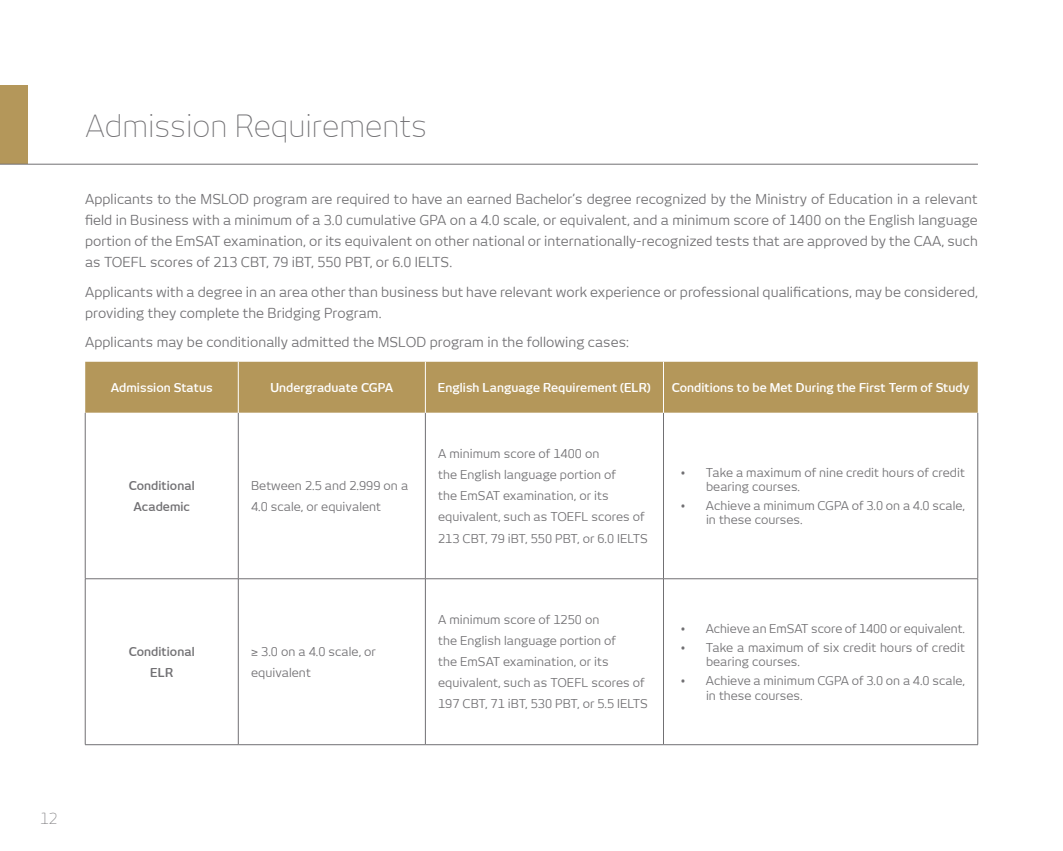
<style>
.page{position:relative;width:1063px;height:851px;background:#fff}
.page>*{position:absolute;margin:0;border:0;box-sizing:border-box;transform-origin:0 0}
.t1{font:30px "New June Fine";color:#717073}
.t2{font:15px "New June Fine";color:#717073}
.t3{font:13.5px/21px "New June";letter-spacing:.005em;color:#717073;text-align:justify}
.t4{font:12px/21px "New June";letter-spacing:.005em;color:#717073}
.t5{font:600 12px "New June";letter-spacing:.005em;color:#fff}
.t6{font:600 12px/21px "New June";letter-spacing:.005em;color:#717073;text-align:center}
</style>
<div class="page">
<div style="left:0;top:85px;width:27px;height:79px;background:#b4975a"></div>
<hr style="left:0;top:164px;width:978px;height:1px;background:#717073">
<div style="left:85px;top:362px;width:893px;height:51px;background:#b4975a"></div>
<svg style="left:86px;top:413px;width:892px;height:331px"></svg>
<hr style="left:85px;top:578px;width:153px;height:1px;background:#717073">
<hr style="left:238px;top:578px;width:187px;height:1px;background:#717073">
<hr style="left:425px;top:578px;width:238px;height:1px;background:#717073">
<hr style="left:663px;top:578px;width:315px;height:1px;background:#717073">
<hr style="left:85px;top:744px;width:153px;height:1px;background:#717073">
<hr style="left:238px;top:744px;width:187px;height:1px;background:#717073">
<hr style="left:425px;top:744px;width:238px;height:1px;background:#717073">
<hr style="left:663px;top:744px;width:315px;height:1px;background:#717073">
<hr style="left:85px;top:413px;width:1px;height:165px;background:#717073">
<hr style="left:238px;top:413px;width:1px;height:165px;background:#717073">
<hr style="left:425px;top:413px;width:1px;height:165px;background:#717073">
<hr style="left:663px;top:413px;width:1px;height:165px;background:#717073">
<hr style="left:978px;top:413px;width:1px;height:165px;background:#717073">
<hr style="left:85px;top:579px;width:1px;height:165px;background:#717073">
<hr style="left:238px;top:579px;width:1px;height:165px;background:#717073">
<hr style="left:425px;top:579px;width:1px;height:165px;background:#717073">
<hr style="left:663px;top:579px;width:1px;height:165px;background:#717073">
<hr style="left:978px;top:579px;width:1px;height:165px;background:#717073">
<hr style="left:238px;top:362px;width:1px;height:51px;background:#fff">
<hr style="left:425px;top:362px;width:1px;height:51px;background:#fff">
<hr style="left:663px;top:362px;width:1px;height:51px;background:#fff">
<h1 class="t1" style="left:85px;top:109px;width:344px">Admission Requirements</h1>
<p class="t3" style="left:85px;top:188px;width:894px">Applicants to the MSLOD program are required to have an earned Bachelor’s degree recognized by the Ministry of Education in a relevant field in Business with a minimum of a 3.0 cumulative GPA on a 4.0 scale, or equivalent, and a minimum score of 1400 on the English language portion of the EmSAT examination, or its equivalent on other national or internationally-recognized tests that are approved by the CAA, such as TOEFL scores of 213 CBT, 79 iBT, 550 PBT, or 6.0 IELTS.</p>
<p class="t3" style="left:85px;top:281px;width:894px">Applicants with a degree in an area other than business but have relevant work experience or professional qualifications, may be considered, providing they complete the Bridging Program.</p>
<p class="t3" style="left:85px;top:331px;width:545px">Applicants may be conditionally admitted the MSLOD program in the following cases:</p>
<p class="t5" style="left:111px;top:380px;width:103px">Admission Status</p>
<p class="t5" style="left:270px;top:380px;width:124px">Undergraduate CGPA</p>
<p class="t5" style="left:438px;top:380px;width:214px">English Language Requirement (ELR)</p>
<p class="t5" style="left:672px;top:380px;width:299px">Conditions to be Met During the First Term of Study</p>
<p class="t6" style="left:129px;top:475px;width:67px">Conditional<br>Academic</p>
<p class="t4" style="left:251px;top:475px;width:159px">Between 2.5 and 2.999 on a<br>4.0 scale, or equivalent</p>
<p class="t6" style="left:129px;top:640px;width:67px">Conditional<br>ELR</p>
<p class="t4" style="left:251px;top:640px;width:126px">≥ 3.0 on a 4.0 scale, or equivalent</p>
<p class="t4" style="left:438px;top:443px;width:211px">A minimum score of 1400 on<br>the English language portion of<br>the EmSAT examination, or its equivalent, such as TOEFL scores of<br>213 CBT, 79 iBT, 550 PBT, or 6.0 IELTS</p>
<p class="t4" style="left:706px;top:465px;width:260px;line-height:14.4px;text-indent:-26px">• Take a maximum of nine credit hours of credit bearing courses.</p>
<p class="t4" style="left:706px;top:498px;width:261px;line-height:14.4px;text-indent:-26px">• Achieve a minimum CGPA of 3.0 on a 4.0 scale, in these courses.</p>
<p class="t4" style="left:438px;top:609px;width:211px">A minimum score of 1250 on<br>the English language portion of<br>the EmSAT examination, or its equivalent, such as TOEFL scores of<br>197 CBT, 71 iBT, 530 PBT, or 5.5 IELTS</p>
<p class="t4" style="left:681px;top:618px;width:286px">• Achieve an EmSAT score of 1400 or equivalent.</p>
<p class="t4" style="left:706px;top:640px;width:261px;line-height:14.4px;text-indent:-26px">• Take a maximum of six credit hours of credit bearing courses.</p>
<p class="t4" style="left:706px;top:673px;width:261px;line-height:14.4px;text-indent:-26px">• Achieve a minimum CGPA of 3.0 on a 4.0 scale, in these courses.</p>
<p class="t2" style="left:40px;top:810px;width:19px">12</p>
</div>
